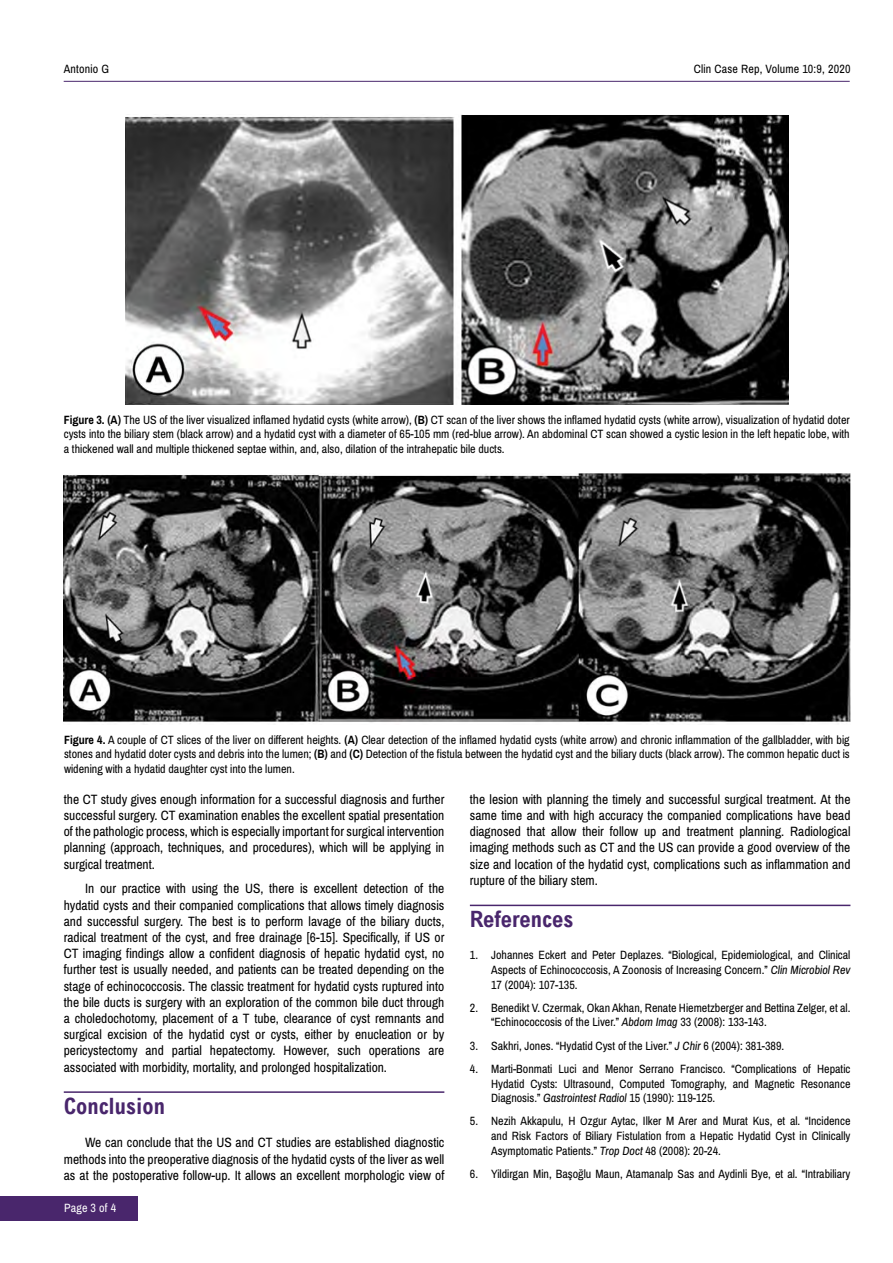
<style>
.page{position:relative;width:893px;height:1263px;background:#fff}
.page>*{position:absolute;margin:0;border:0;box-sizing:border-box;transform-origin:0 0}
.t1{font:700 condensed 22.5px "Arial";color:#49266c}
.t2{font:13.5px/16.2px "Archivo Narrow";color:#000;text-align:justify}
.t3{font:12px/14.7px "Archivo Narrow";color:#000;text-align:justify}
.t4{font:12px "Archivo Narrow";letter-spacing:.015em;color:#fff}
.s1{font-weight:700}
.s2{font-style:italic}
</style>
<div class="page">
<hr style="left:64px;top:81px;width:786px;height:1px;background:#49266c">
<div style="left:0;top:1196px;width:137px;height:24px;background:#49266c"></div>
<img style="left:125px;top:115px;width:663px;height:289px">
<img style="left:64px;top:474px;width:787px;height:248px">
<hr style="left:64px;top:1091px;width:380px;height:2px;background:#49266c">
<hr style="left:470px;top:905px;width:380px;height:1px;background:#49266c">
<p class="t3" style="left:64px;top:61px;width:47px">Antonio G</p>
<p class="t3" style="left:694px;top:61px;width:158px">Clin Case Rep, Volume 10:9, 2020</p>
<p class="t3" style="left:64px;top:413px;width:787px"><span class="s1">Figure 3. (A)</span> The US of the liver visualized inflamed hydatid cysts (white arrow), <span class="s1">(B)</span> CT scan of the liver shows the inflamed hydatid cysts (white arrow), visualization of hydatid doter cysts into the biliary stem (black arrow) and a hydatid cyst with a diameter of 65-105 mm (red-blue arrow). An abdominal CT scan showed a cystic lesion in the left hepatic lobe, with a thickened wall and multiple thickened septae within, and, also, dilation of the intrahepatic bile ducts.</p>
<p class="t3" style="left:64px;top:733px;width:787px"><span class="s1">Figure 4.</span> A couple of CT slices of the liver on different heights. <span class="s1">(A)</span> Clear detection of the inflamed hydatid cysts (white arrow) and chronic inflammation of the gallbladder, with big stones and hydatid doter cysts and debris into the lumen; <span class="s1">(B)</span> and <span class="s1">(C)</span> Detection of the fistula between the hydatid cyst and the biliary ducts (black arrow). The common hepatic duct is widening with a hydatid daughter cyst into the lumen.</p>
<p class="t2" style="left:64px;top:791px;width:382px">the CT study gives enough information for a successful diagnosis and further successful surgery. CT examination enables the excellent spatial presentation of the pathologic process, which is especially important for surgical intervention planning (approach, techniques, and procedures), which will be applying in surgical treatment.</p>
<p class="t2" style="left:64px;top:881px;width:382px;text-indent:21px">In our practice with using the US, there is excellent detection of the hydatid cysts and their companied complications that allows timely diagnosis and successful surgery. The best is to perform lavage of the biliary ducts, radical treatment of the cyst, and free drainage [6-15]. Specifically, if US or CT imaging findings allow a confident diagnosis of hepatic hydatid cyst, no further test is usually needed, and patients can be treated depending on the stage of echinococcosis. The classic treatment for hydatid cysts ruptured into the bile ducts is surgery with an exploration of the common bile duct through a choledochotomy, placement of a T tube, clearance of cyst remnants and surgical excision of the hydatid cyst or cysts, either by enucleation or by pericystectomy and partial hepatectomy. However, such operations are associated with morbidity, mortality, and prolonged hospitalization.</p>
<h1 class="t1" style="left:64px;top:1093px;width:103px">Conclusion</h1>
<p class="t2" style="left:64px;top:1135px;width:382px;text-indent:21px">We can conclude that the US and CT studies are established diagnostic methods into the preoperative diagnosis of the hydatid cysts of the liver as well as at the postoperative follow-up. It allows an excellent morphologic view of</p>
<p class="t2" style="left:470px;top:791px;width:382px">the lesion with planning the timely and successful surgical treatment. At the same time and with high accuracy the companied complications have bead diagnosed that allow their follow up and treatment planning. Radiological imaging methods such as CT and the US can provide a good overview of the size and location of the hydatid cyst, complications such as inflammation and rupture of the biliary stem.</p>
<h1 class="t1" style="left:470px;top:907px;width:105px">References</h1>
<p class="t3" style="left:491px;top:948px;width:361px;text-indent:-21px">1. Johannes Eckert and Peter Deplazes. “Biological, Epidemiological, and Clinical Aspects of Echinococcosis, A Zoonosis of Increasing Concern.” <span class="s2">Clin Microbiol Rev </span>17 (2004): 107-135.</p>
<p class="t3" style="left:491px;top:1000px;width:361px;text-indent:-21px">2. Benedikt V. Czermak, Okan Akhan, Renate Hiemetzberger and Bettina Zelger, et al. “Echinococcosis of the Liver.” <span class="s2">Abdom Imag</span> 33 (2008): 133-143.</p>
<p class="t3" style="left:470px;top:1038px;width:316px">3. Sakhri, Jones. “Hydatid Cyst of the Liver.” <span class="s2">J Chir</span> 6 (2004): 381-389.</p>
<p class="t3" style="left:491px;top:1061px;width:361px;text-indent:-21px">4. Marti-Bonmati Luci and Menor Serrano Francisco. “Complications of Hepatic Hydatid Cysts: Ultrasound, Computed Tomography, and Magnetic Resonance Diagnosis.” <span class="s2">Gastrointest Radiol</span> 15 (1990): 119-125.</p>
<p class="t3" style="left:491px;top:1114px;width:361px;text-indent:-21px">5. Nezih Akkapulu, H Ozgur Aytac, Ilker M Arer and Murat Kus, et al. “Incidence and Risk Factors of Biliary Fistulation from a Hepatic Hydatid Cyst in Clinically Asymptomatic Patients.” <span class="s2">Trop Doct</span> 48 (2008): 20-24.</p>
<p class="t3" style="left:470px;top:1167px;width:382px">6. Yildirgan Min, Başoğlu Maun, Atamanalp Sas and Aydinli Bye, et al. “Intrabiliary</p>
<p class="t4" style="left:64px;top:1201px;width:54px">Page 3 of 4</p>
</div>
